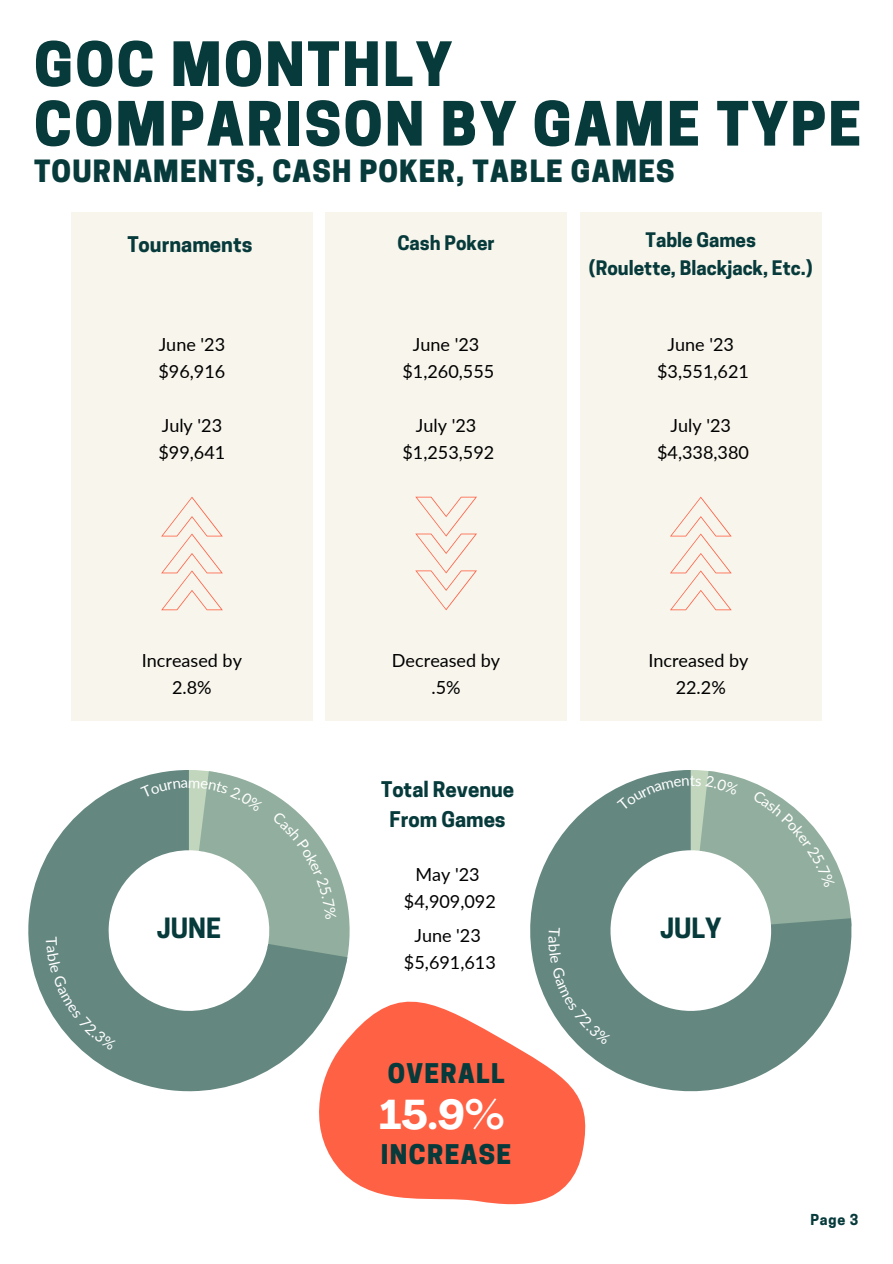
<style>
.page{position:relative;width:893px;height:1264px;background:#fff}
.page>*{position:absolute;margin:0;border:0;box-sizing:border-box;transform-origin:0 0}
.t1{font:800 57.3px "Cooper Hewitt";letter-spacing:.04em;color:#073a3b}
.t2{font:700 41.1px "Agrandir";color:#fff}
.t3{font:800 28.8px "Cooper Hewitt";letter-spacing:.04em;color:#073a3b}
.t4{font:700 26.25px "Cooper Hewitt";color:#073a3b}
.t5{font:800 25.5px "Cooper Hewitt";letter-spacing:.055em;color:#073a3b}
.t6{font:700 20.25px "Cooper Hewitt";color:#073a3b}
.t7{font:700 18.75px "Cooper Hewitt";color:#073a3b}
.t8{font:18px "Lato";color:#000}
.t9{font:15.15px "Lato";color:#fff}
.t10{font:700 14.25px "Cooper Hewitt";color:#073a3b}
</style>
<div class="page">
<svg style="left:530px;top:788px;width:321px;height:303px;fill:#648780"></svg>
<div style="left:71px;top:212px;width:241px;height:508px;background:#f8f5ec"></div>
<svg style="left:161px;top:497px;width:62px;height:113px"></svg>
<div style="left:325px;top:212px;width:241px;height:508px;background:#f8f5ec"></div>
<svg style="left:415px;top:496px;width:62px;height:114px"></svg>
<div style="left:580px;top:212px;width:241px;height:508px;background:#f8f5ec"></div>
<svg style="left:670px;top:496px;width:61px;height:114px"></svg>
<svg style="left:28px;top:777px;width:318px;height:314px;fill:#648780"></svg>
<svg style="left:307px;top:982px;width:286px;height:223px;fill:#ff6145"></svg>
<svg style="left:548px;top:926px;width:12px;height:10px"></svg>
<svg style="left:548px;top:944px;width:63px;height:100px;background:#70908a"></svg>
<svg style="left:616px;top:770px;width:235px;height:158px"></svg>
<svg style="left:46px;top:936px;width:70px;height:114px;background:#74938d"></svg>
<svg style="left:140px;top:770px;width:209px;height:195px"></svg>
<p class="t1" style="left:34px;top:43px;width:419px">GOC MONTHLY</p>
<p class="t1" style="left:34px;top:103px;width:828px">COMPARISON BY GAME TYPE</p>
<p class="t3" style="left:34px;top:160px;width:642px">TOURNAMENTS, CASH POKER, TABLE GAMES</p>
<p class="t6" style="left:127px;top:237px;width:127px">Tournaments</p>
<p class="t8" style="left:159px;top:333px;width:68px">June '23</p>
<p class="t8" style="left:158px;top:360px;width:68px">$96,916</p>
<p class="t8" style="left:162px;top:414px;width:62px">July '23</p>
<p class="t8" style="left:158px;top:441px;width:68px">$99,641</p>
<p class="t8" style="left:142px;top:649px;width:102px">Increased by</p>
<p class="t8" style="left:172px;top:676px;width:41px">2.8%</p>
<p class="t4" style="left:157px;top:917px;width:66px">JUNE</p>
<p class="t7" style="left:397px;top:236px;width:99px">Cash Poker</p>
<p class="t8" style="left:413px;top:333px;width:68px">June '23</p>
<p class="t8" style="left:402px;top:360px;width:93px">$1,260,555</p>
<p class="t8" style="left:416px;top:414px;width:62px">July '23</p>
<p class="t8" style="left:402px;top:441px;width:93px">$1,253,592</p>
<p class="t7" style="left:645px;top:233px;width:112px">Table Games</p>
<p class="t7" style="left:589px;top:261px;width:225px">(Roulette, Blackjack, Etc.)</p>
<p class="t8" style="left:667px;top:333px;width:68px">June '23</p>
<p class="t8" style="left:657px;top:360px;width:93px">$3,551,621</p>
<p class="t8" style="left:670px;top:414px;width:62px">July '23</p>
<p class="t8" style="left:657px;top:441px;width:93px">$4,338,380</p>
<p class="t8" style="left:392px;top:649px;width:110px">Decreased by</p>
<p class="t8" style="left:431px;top:676px;width:31px">.5%</p>
<p class="t6" style="left:381px;top:781px;width:135px">Total Revenue</p>
<p class="t6" style="left:389px;top:811px;width:118px">From Games</p>
<p class="t8" style="left:415px;top:862px;width:66px">May '23</p>
<p class="t8" style="left:404px;top:889px;width:93px">$4,909,092</p>
<p class="t8" style="left:414px;top:924px;width:68px">June '23</p>
<p class="t8" style="left:404px;top:951px;width:93px">$5,691,613</p>
<p class="t9" style="left:563px;top:935px;width:9px;rotate:90deg">a</p>
<p class="t5" style="left:387px;top:1064px;width:118px">OVERALL</p>
<p class="t2" style="left:379px;top:1097px;width:126px">15.9%</p>
<p class="t5" style="left:381px;top:1145px;width:132px">INCREASE</p>
<p class="t8" style="left:648px;top:649px;width:102px">Increased by</p>
<p class="t8" style="left:675px;top:676px;width:52px">22.2%</p>
<p class="t9" style="left:689px;top:770px;width:7px">t</p>
<p class="t4" style="left:660px;top:917px;width:63px">JULY</p>
<p class="t10" style="left:810px;top:1214px;width:50px">Page 3</p>
</div>
